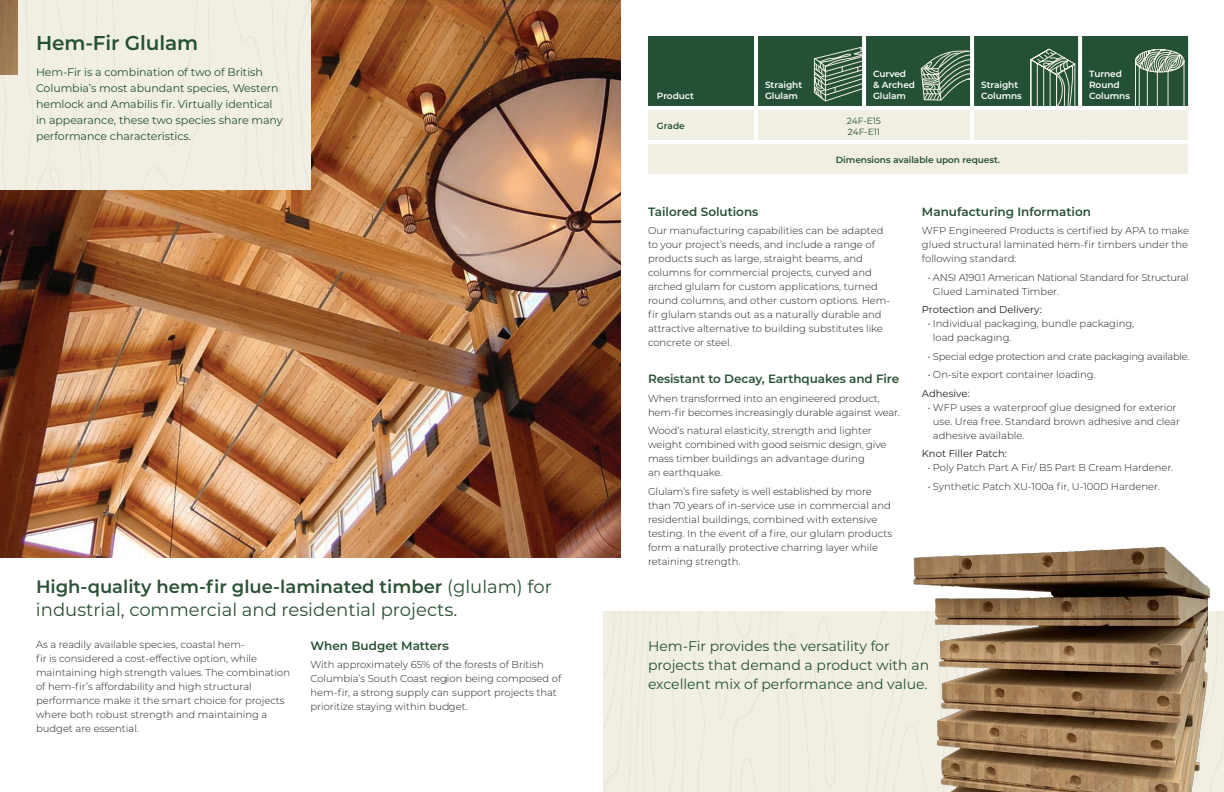
<style>
.page{position:relative;width:1224px;height:792px;background:#fff}
.page>*{position:absolute;margin:0;border:0;box-sizing:border-box;transform-origin:0 0}
.Pull_out{font:600 20px "Montserrat";letter-spacing:-.005em;color:#245135}
.Intro_Paragraph{font:18px/23px "Montserrat";color:#2c5135}
.Pull_out-2{font:14px/19px "Montserrat";color:#245135}
.t1{font:600 12px "Montserrat";color:#285134}
.Pull_out-3{font:11px/16px "Montserrat";letter-spacing:-.005em;color:#245135}
.t2{font:300 10px/14px "Montserrat";color:#231f20}
.t3{font:300 10px/14px "Montserrat";letter-spacing:-.02em;color:#231f20}
.t4{font:300 10px "Montserrat";letter-spacing:-.025em;color:#231f20}
.t5{font:10px "Montserrat";color:#231f20}
.T{font:600 9px/10.8px "Montserrat";letter-spacing:-.005em;color:#fff}
.T-2{font:600 9px "Montserrat";letter-spacing:-.005em;color:#245135}
.T-3{font:9px "Montserrat";letter-spacing:-.005em;color:#245135}
.s1{font-weight:600}
</style>
<div class="page">
<img style="left:0;top:0;width:621px;height:558px">
<div style="left:0;top:0;width:310px;height:191px;background:#f1eee4"></div>
<img style="left:0;top:0;width:18px;height:75px">
<div style="left:603px;top:611px;width:264px;height:181px;background:#f1eee4"></div>
<img style="left:867px;top:546px;width:357px;height:246px">
<div style="left:648px;top:36px;width:540px;height:10px;background:#245135"></div>
<hr style="left:754px;top:36px;width:4px;height:70px;background:#fff">
<hr style="left:862px;top:36px;width:4px;height:70px;background:#fff">
<svg style="left:970px;top:36px;width:4px;height:10px"></svg>
<svg style="left:1078px;top:36px;width:4px;height:10px"></svg>
<svg style="left:648px;top:46px;width:540px;height:128px;background:#9dae9e"></svg>
<p class="Pull_out" style="left:36px;top:29px;width:164px">Hem-Fir Glulam</p>
<p class="Pull_out-3" style="left:36px;top:63px;width:248px">Hem-Fir is a combination of two of British Columbia’s most abundant species, Western hemlock and Amabilis fir. Virtually identical in appearance, these two species share many performance characteristics.</p>
<p class="Intro_Paragraph" style="left:36px;top:575px;width:518px"><span class="s1">High-quality hem-fir glue-laminated timber</span> (glulam) for industrial, commercial and residential projects.</p>
<p class="t2" style="left:36px;top:637px;width:256px">As a readily available species, coastal hem-<br>fir is considered a cost-effective option, while maintaining high strength values. The combination of hem-fir’s affordability and high structural performance make it the smart choice for projects where both robust strength and maintaining a budget are essential.</p>
<p class="t1" style="left:310px;top:637px;width:139px">When Budget Matters</p>
<p class="t2" style="left:310px;top:658px;width:252px">With approximately 65% of the forests of British Columbia’s South Coast region being composed of hem-fir, a strong supply can support projects that prioritize staying within budget.</p>
<p class="T" style="left:657px;top:90px;width:39px">Product</p>
<p class="T" style="left:765px;top:79px;width:39px">Straight<br>Glulam</p>
<p class="T" style="left:873px;top:68px;width:44px">Curved<br>&amp; Arched<br>Glulam</p>
<p class="T" style="left:981px;top:79px;width:42px">Straight<br>Columns</p>
<p class="T" style="left:1089px;top:68px;width:42px">Turned<br>Round<br>Columns</p>
<p class="T-2" style="left:657px;top:120px;width:29px">Grade</p>
<p class="T-3" style="left:847px;top:115px;width:36px">24F-E15</p>
<p class="T-3" style="left:848px;top:125px;width:34px">24F-E11</p>
<p class="T-2" style="left:836px;top:154px;width:166px">Dimensions available upon request.</p>
<p class="t1" style="left:648px;top:203px;width:112px">Tailored Solutions</p>
<p class="t2" style="left:648px;top:224px;width:244px">Our manufacturing capabilities can be adapted to your project’s needs, and include a range of products such as large, straight beams, and columns for commercial projects, curved and arched glulam for custom applications, turned round columns, and other custom options. Hem&shy;fir glulam stands out as a naturally durable and attractive alternative to building substitutes like concrete or steel.</p>
<p class="t1" style="left:648px;top:371px;width:253px">Resistant to Decay, Earthquakes and Fire</p>
<p class="t2" style="left:648px;top:391px;width:253px">When transformed into an engineered product, hem-fir becomes increasingly durable against wear.</p>
<p class="t2" style="left:648px;top:424px;width:240px">Wood’s natural elasticity, strength and lighter weight combined with good seismic design, give mass timber buildings an advantage during<br>an earthquake.</p>
<p class="t2" style="left:648px;top:484px;width:246px">Glulam’s fire safety is well established by more than 70 years of in-service use in commercial and residential buildings, combined with extensive testing. In the event of a fire, our glulam products form a naturally protective charring layer while retaining strength.</p>
<p class="t1" style="left:922px;top:203px;width:171px">Manufacturing Information</p>
<p class="t2" style="left:922px;top:224px;width:269px;text-align:justify">WFP Engineered Products is certified by APA to make glued structural laminated hem-fir timbers under the following standard:</p>
<p class="t3" style="left:933px;top:270px;width:257px;text-indent:-5px">• ANSI A190.1 American National Standard for Structural<br>Glued Laminated Timber.</p>
<p class="t5" style="left:922px;top:303px;width:121px">Protection and Delivery:</p>
<p class="t2" style="left:933px;top:317px;width:203px;text-indent:-5px">• Individual packaging, bundle packaging, load packaging.</p>
<p class="t4" style="left:928px;top:350px;width:263px">• Special edge protection and crate packaging available.</p>
<p class="t2" style="left:928px;top:368px;width:169px">• On-site export container loading.</p>
<p class="t5" style="left:922px;top:387px;width:49px">Adhesive:</p>
<p class="t2" style="left:933px;top:400px;width:249px;text-indent:-5px">• WFP uses a waterproof glue designed for exterior use. Urea free. Standard brown adhesive and clear adhesive available.</p>
<p class="t5" style="left:922px;top:447px;width:86px">Knot Filler Patch:</p>
<p class="t2" style="left:928px;top:461px;width:247px">• Poly Patch Part A Fir/ B5 Part B Cream Hardener.</p>
<p class="t2" style="left:928px;top:479px;width:234px">• Synthetic Patch XU-100a fir, U-100D Hardener.</p>
<p class="Pull_out-2" style="left:648px;top:636px;width:283px">Hem-Fir provides the versatility for projects that demand a product with an excellent mix of performance and value.</p>
</div>
